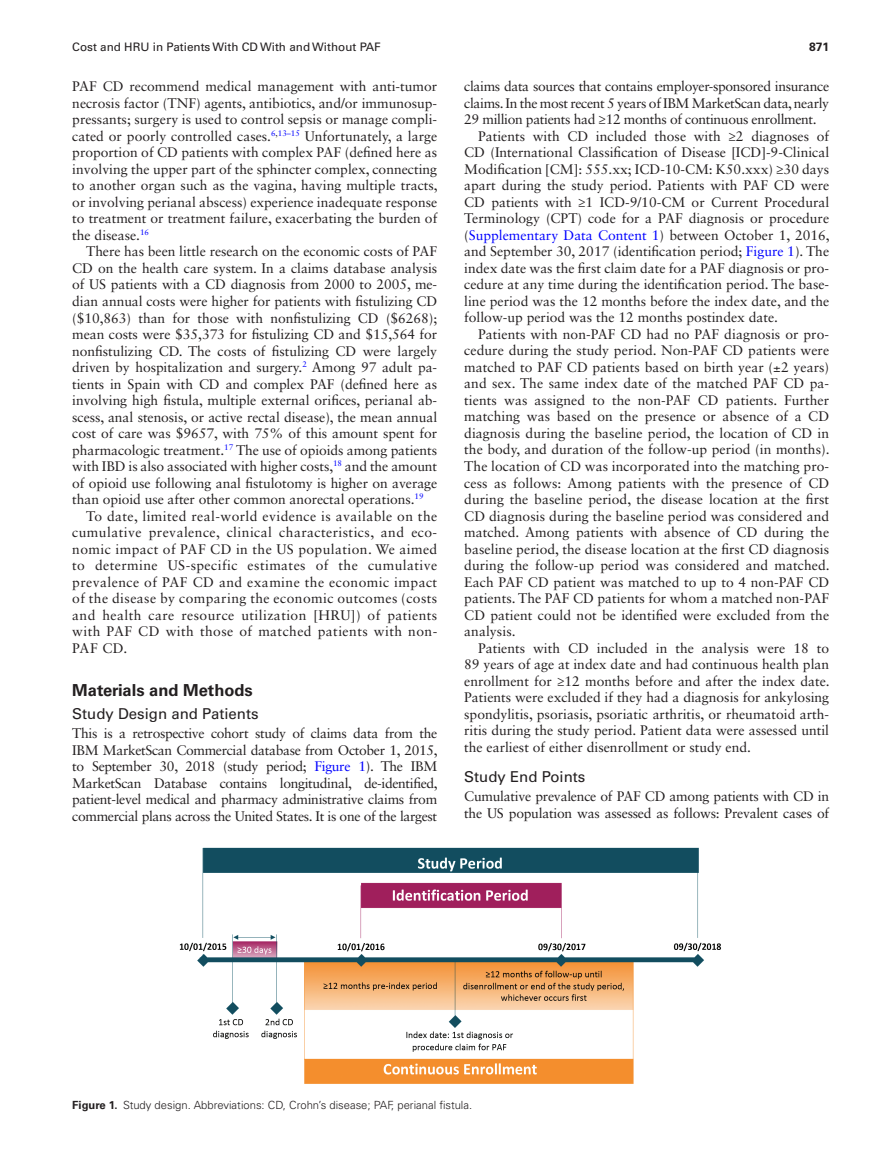
<style>
.page{position:relative;width:893px;height:1174px;background:#fff}
.page>*{position:absolute;margin:0;border:0;box-sizing:border-box;transform-origin:0 0}
.t1{font:700 16.5px "Univers LT Std";color:#231f20}
.t2{font:15px "Univers LT Std";color:#231f20}
.t3{font:13.8px/16.5px "Sabon LT Std";color:#231f20;text-align:justify}
.t4{font:13.8px "Sabon LT Std";letter-spacing:.03em;color:#231f20}
.t5{font:13.8px "Sabon LT Std";letter-spacing:-.025em;color:#231f20}
.t6{font:13.8px/16.5px "Sabon LT Std";letter-spacing:-.02em;color:#231f20}
.t7{font:13.8px "Sabon LT Std";color:#00f}
.t8{font:700 12px "Univers LT Std";color:#231f20}
.t9{font:11.7px "Univers LT Std";color:#231f20}
.t10{font:300 11.25px "Univers LT Std";color:#231f20}
.s1{color:#00f}
.s2{color:#231f20}
.s3{font-weight:700}
</style>
<div class="page">
<img style="left:180px;top:847px;width:541px;height:237px">
<p class="t9" style="left:72px;top:40px;width:310px">Cost and HRU in Patients With CD With and Without PAF</p>
<p class="t8" style="left:809px;top:40px;width:22px">871</p>
<p class="t3" style="left:72px;top:78px;width:367px">PAF CD recommend medical management with anti-tumor necrosis factor (TNF) agents, antibiotics, and/or immunosup&shy;pressants; surgery is used to control sepsis or manage compli&shy;cated or poorly controlled cases.<sup>6</sup><sup>,</sup><sup>13–15</sup> Unfortunately, a large proportion of CD patients with complex PAF (defined here as involving the upper part of the sphincter complex, connecting to another organ such as the vagina, having multiple tracts, or involving perianal abscess) experience inadequate response to treatment or treatment failure, exacerbating the burden of the disease.<sup>16</sup></p>
<p class="t3" style="left:86px;top:243px;width:352px">There has been little research on the economic costs of PAF</p>
<p class="t3" style="left:72px;top:260px;width:366px">CD on the health care system. In a claims database analysis</p>
<p class="t3" style="left:72px;top:276px;width:366px">of US patients with a CD diagnosis from 2000 to 2005, me-</p>
<p class="t3" style="left:72px;top:293px;width:366px">dian annual costs were higher for patients with fistulizing CD</p>
<p class="t3" style="left:72px;top:309px;width:366px">($10,863) than for those with nonfistulizing CD ($6268);</p>
<p class="t3" style="left:72px;top:326px;width:366px">mean costs were $35,373 for fistulizing CD and $15,564 for</p>
<p class="t3" style="left:72px;top:342px;width:366px">nonfistulizing CD. The costs of fistulizing CD were largely</p>
<p class="t3" style="left:72px;top:359px;width:366px">driven by hospitalization and surgery.<sup>2</sup> Among 97 adult pa-</p>
<p class="t3" style="left:72px;top:375px;width:366px">tients in Spain with CD and complex PAF (defined here as</p>
<p class="t3" style="left:72px;top:392px;width:366px">involving high fistula, multiple external orifices, perianal ab-</p>
<p class="t3" style="left:72px;top:408px;width:366px">scess, anal stenosis, or active rectal disease), the mean annual</p>
<p class="t3" style="left:72px;top:425px;width:366px">cost of care was $9657, with 75% of this amount spent for</p>
<p class="t3" style="left:72px;top:441px;width:366px">pharmacologic treatment.<sup>17</sup> The use of opioids among patients</p>
<p class="t3" style="left:72px;top:458px;width:366px">with IBD is also associated with higher costs,<sup>18</sup> and the amount</p>
<p class="t3" style="left:72px;top:474px;width:366px">of opioid use following anal fistulotomy is higher on average</p>
<p class="t3" style="left:72px;top:491px;width:353px">than opioid use after other common anorectal operations.<sup>19</sup></p>
<p class="t4" style="left:86px;top:507px;width:353px">To date, limited real-world evidence is available on the</p>
<p class="t4" style="left:72px;top:524px;width:366px">cumulative prevalence, clinical characteristics, and eco-</p>
<p class="t4" style="left:72px;top:540px;width:366px">nomic impact of PAF CD in the US population. We aimed</p>
<p class="t4" style="left:72px;top:557px;width:366px">to determine US-specific estimates of the cumulative</p>
<p class="t4" style="left:72px;top:573px;width:366px">prevalence of PAF CD and examine the economic impact</p>
<p class="t4" style="left:72px;top:590px;width:366px">of the disease by comparing the economic outcomes (costs</p>
<p class="t4" style="left:72px;top:606px;width:366px">and health care resource utilization [HRU]) of patients</p>
<p class="t4" style="left:72px;top:623px;width:366px">with PAF CD with those of matched patients with non-</p>
<p class="t3" style="left:72px;top:639px;width:56px">PAF CD.</p>
<p class="t1" style="left:72px;top:680px;width:182px">Materials and Methods</p>
<p class="t2" style="left:72px;top:704px;width:188px">Study Design and Patients</p>
<p class="t3" style="left:72px;top:725px;width:367px">This is a retrospective cohort study of claims data from the IBM MarketScan Commercial database from October 1, 2015, to September 30, 2018 (study period; <span class="s1">Figure 1</span>). The IBM MarketScan Database contains longitudinal, de-identified, patient-level medical and pharmacy administrative claims from commercial plans across the United States. It is one of the largest</p>
<p class="t5" style="left:464px;top:78px;width:366px">claims data sources that contains employer-sponsored insurance</p>
<p class="t5" style="left:464px;top:95px;width:366px">claims. In the most recent 5 years of IBM MarketScan data, nearly</p>
<p class="t5" style="left:464px;top:111px;width:354px">29 million patients had ≥12 months of continuous enrollment.</p>
<p class="t3" style="left:478px;top:128px;width:353px">Patients with CD included those with ≥2 diagnoses of</p>
<p class="t3" style="left:464px;top:144px;width:366px">CD (International Classification of Disease [ICD]-9-Clinical</p>
<p class="t3" style="left:464px;top:161px;width:366px">Modification [CM]: 555.xx; ICD-10-CM: K50.xxx) ≥30 days</p>
<p class="t3" style="left:464px;top:177px;width:366px">apart during the study period. Patients with PAF CD were</p>
<p class="t3" style="left:464px;top:194px;width:366px">CD patients with ≥1 ICD-9/10-CM or Current Procedural</p>
<p class="t3" style="left:464px;top:210px;width:366px">Terminology (CPT) code for a PAF diagnosis or procedure</p>
<p class="t7" style="left:464px;top:227px;width:367px"><span class="s2">(</span>Supplementary Data Content 1<span class="s2">) between October 1, 2016,</span></p>
<p class="t3" style="left:464px;top:243px;width:366px">and September 30, 2017 (identification period; <span class="s1">Figure 1</span>). The</p>
<p class="t3" style="left:464px;top:260px;width:366px">index date was the first claim date for a PAF diagnosis or pro-</p>
<p class="t3" style="left:464px;top:276px;width:366px">cedure at any time during the identification period. The base-</p>
<p class="t3" style="left:464px;top:293px;width:366px">line period was the 12 months before the index date, and the</p>
<p class="t3" style="left:464px;top:309px;width:315px">follow-up period was the 12 months postindex date.</p>
<p class="t3" style="left:478px;top:326px;width:353px">Patients with non-PAF CD had no PAF diagnosis or pro-</p>
<p class="t3" style="left:464px;top:342px;width:366px">cedure during the study period. Non-PAF CD patients were</p>
<p class="t3" style="left:464px;top:359px;width:366px">matched to PAF CD patients based on birth year (±2 years)</p>
<p class="t3" style="left:464px;top:375px;width:366px">and sex. The same index date of the matched PAF CD pa-</p>
<p class="t3" style="left:464px;top:392px;width:366px">tients was assigned to the non-PAF CD patients. Further</p>
<p class="t3" style="left:464px;top:408px;width:366px">matching was based on the presence or absence of a CD</p>
<p class="t3" style="left:464px;top:425px;width:366px">diagnosis during the baseline period, the location of CD in</p>
<p class="t3" style="left:464px;top:441px;width:367px">the body, and duration of the follow-up period (in months).</p>
<p class="t3" style="left:464px;top:458px;width:366px">The location of CD was incorporated into the matching pro-</p>
<p class="t3" style="left:464px;top:474px;width:366px">cess as follows: Among patients with the presence of CD</p>
<p class="t3" style="left:464px;top:491px;width:366px">during the baseline period, the disease location at the first</p>
<p class="t3" style="left:464px;top:507px;width:366px">CD diagnosis during the baseline period was considered and</p>
<p class="t3" style="left:464px;top:524px;width:366px">matched. Among patients with absence of CD during the</p>
<p class="t3" style="left:464px;top:540px;width:366px">baseline period, the disease location at the first CD diagnosis</p>
<p class="t3" style="left:464px;top:557px;width:367px">during the follow-up period was considered and matched.</p>
<p class="t3" style="left:464px;top:573px;width:366px">Each PAF CD patient was matched to up to 4 non-PAF CD</p>
<p class="t3" style="left:464px;top:590px;width:366px">patients. The PAF CD patients for whom a matched non-PAF</p>
<p class="t3" style="left:464px;top:606px;width:366px">CD patient could not be identified were excluded from the</p>
<p class="t3" style="left:464px;top:623px;width:53px">analysis.</p>
<p class="t3" style="left:478px;top:639px;width:353px">Patients with CD included in the analysis were 18 to</p>
<p class="t3" style="left:464px;top:656px;width:366px">89 years of age at index date and had continuous health plan</p>
<p class="t3" style="left:464px;top:672px;width:367px">enrollment for ≥12 months before and after the index date.</p>
<p class="t3" style="left:464px;top:689px;width:366px">Patients were excluded if they had a diagnosis for ankylosing</p>
<p class="t3" style="left:464px;top:705px;width:366px">spondylitis, psoriasis, psoriatic arthritis, or rheumatoid arth-</p>
<p class="t3" style="left:464px;top:722px;width:366px">ritis during the study period. Patient data were assessed until</p>
<p class="t3" style="left:464px;top:738px;width:288px">the earliest of either disenrollment or study end.</p>
<p class="t2" style="left:464px;top:767px;width:123px">Study End Points</p>
<p class="t6" style="left:464px;top:788px;width:366px">Cumulative prevalence of PAF CD among patients with CD in the US population was assessed as follows: Prevalent cases of</p>
<p class="t10" style="left:72px;top:1098px;width:401px"><span class="s3">Figure 1.</span> Study design. Abbreviations: CD, Crohn’s disease; PAF, perianal fistula.</p>
</div>
